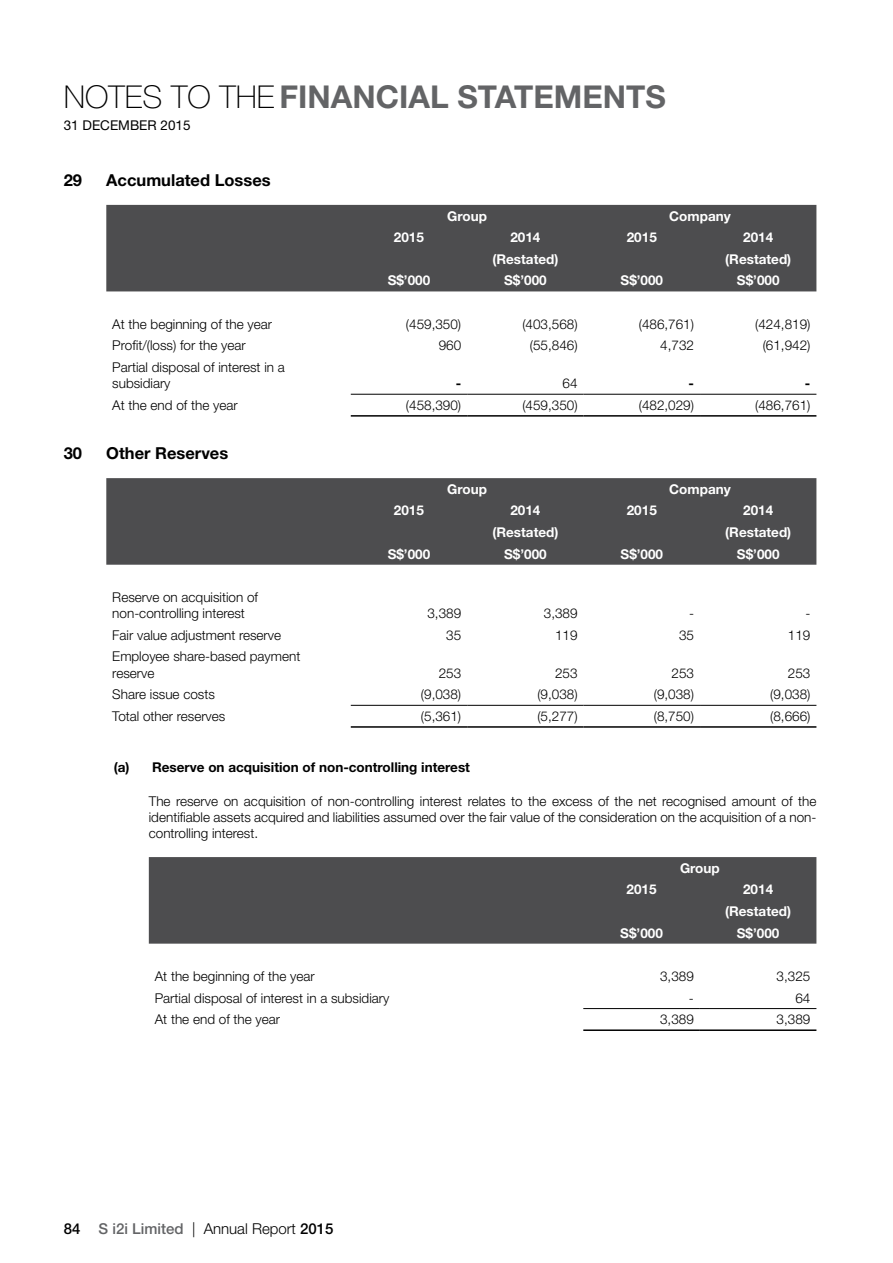
<style>
.page{position:relative;width:893px;height:1263px;background:#fff}
.page>*{position:absolute;margin:0;border:0;box-sizing:border-box;transform-origin:0 0}
.t1{font:700 31.5px "Helvetica Neue LT Std";color:#636466}
.t2{font:700 16.5px "Helvetica Neue LT Std";color:#000}
.t3{font:300 15px "Helvetica Neue LT Std";color:#000}
.t4{font:300 13.5px/16.2px "Helvetica Neue LT Std";color:#000}
.t5{font:700 13.5px/21.6px "Helvetica Neue LT Std";color:#fff;text-align:center}
.t6{font:700 13.5px "Helvetica Neue LT Std";color:#000}
.t7{font:13.5px "Helvetica Neue LT Std";color:#000}
.s1{font-weight:100;color:#000}
.s2{font-weight:500}
.s3{font-weight:500;color:#636466}
</style>
<div class="page">
<div style="left:106px;top:205px;width:710px;height:86px;background:#4d4d4f"></div>
<hr style="left:351px;top:394px;width:116px;height:1px;background:#000">
<hr style="left:467px;top:394px;width:117px;height:1px;background:#000">
<hr style="left:584px;top:394px;width:116px;height:1px;background:#000">
<hr style="left:700px;top:394px;width:116px;height:1px;background:#000">
<hr style="left:351px;top:415px;width:116px;height:2px;background:#000">
<hr style="left:467px;top:415px;width:117px;height:2px;background:#000">
<hr style="left:584px;top:415px;width:116px;height:2px;background:#000">
<hr style="left:700px;top:415px;width:116px;height:2px;background:#000">
<div style="left:106px;top:478px;width:710px;height:87px;background:#4d4d4f"></div>
<hr style="left:351px;top:705px;width:116px;height:1px;background:#000">
<hr style="left:467px;top:705px;width:117px;height:1px;background:#000">
<hr style="left:584px;top:705px;width:116px;height:1px;background:#000">
<hr style="left:700px;top:705px;width:116px;height:1px;background:#000">
<hr style="left:351px;top:726px;width:116px;height:2px;background:#000">
<hr style="left:467px;top:726px;width:117px;height:2px;background:#000">
<hr style="left:584px;top:726px;width:116px;height:2px;background:#000">
<hr style="left:700px;top:726px;width:116px;height:2px;background:#000">
<div style="left:149px;top:857px;width:667px;height:87px;background:#4d4d4f"></div>
<hr style="left:583px;top:1008px;width:117px;height:1px;background:#000">
<hr style="left:700px;top:1008px;width:116px;height:1px;background:#000">
<hr style="left:583px;top:1029px;width:117px;height:2px;background:#000">
<hr style="left:700px;top:1029px;width:116px;height:2px;background:#000">
<h1 class="t1" style="left:64px;top:77px;width:603px"><span class="s1">NOTES TO THE</span> FINANCIAL STATEMENTS</h1>
<p class="t7" style="left:64px;top:117px;width:128px">31 DECEMBER 2015</p>
<p class="t2" style="left:64px;top:170px;width:20px">29</p>
<p class="t2" style="left:106px;top:170px;width:166px">Accumulated Losses</p>
<p class="t5" style="left:447px;top:205px;width:41px">Group</p>
<p class="t5" style="left:669px;top:205px;width:63px">Company</p>
<p class="t5" style="left:394px;top:226px;width:32px">2015</p>
<p class="t5" style="left:510px;top:226px;width:32px">2014</p>
<p class="t5" style="left:627px;top:226px;width:32px">2015</p>
<p class="t5" style="left:743px;top:226px;width:32px">2014</p>
<p class="t5" style="left:492px;top:248px;width:67px">(Restated)</p>
<p class="t5" style="left:725px;top:248px;width:67px">(Restated)</p>
<p class="t5" style="left:388px;top:270px;width:44px">S$’000</p>
<p class="t5" style="left:504px;top:270px;width:44px">S$’000</p>
<p class="t5" style="left:621px;top:270px;width:44px">S$’000</p>
<p class="t5" style="left:737px;top:270px;width:44px">S$’000</p>
<p class="t4" style="left:112px;top:316px;width:161px">At the beginning of the year</p>
<p class="t4" style="left:406px;top:316px;width:57px">(459,350)</p>
<p class="t4" style="left:522px;top:316px;width:57px">(403,568)</p>
<p class="t4" style="left:639px;top:316px;width:57px">(486,761)</p>
<p class="t4" style="left:755px;top:316px;width:57px">(424,819)</p>
<p class="t4" style="left:112px;top:337px;width:135px">Profit/(loss) for the year</p>
<p class="t4" style="left:439px;top:337px;width:24px">960</p>
<p class="t4" style="left:530px;top:337px;width:49px">(55,846)</p>
<p class="t4" style="left:660px;top:337px;width:35px">4,732</p>
<p class="t4" style="left:763px;top:337px;width:49px">(61,942)</p>
<p class="t4" style="left:112px;top:359px;width:174px">Partial disposal of interest in a subsidiary</p>
<p class="t6" style="left:456px;top:375px;width:7px">-</p>
<p class="t4" style="left:563px;top:375px;width:17px">64</p>
<p class="t6" style="left:688px;top:375px;width:7px">-</p>
<p class="t6" style="left:805px;top:375px;width:7px">-</p>
<p class="t4" style="left:112px;top:397px;width:127px">At the end of the year</p>
<p class="t4" style="left:406px;top:397px;width:57px">(458,390)</p>
<p class="t4" style="left:522px;top:397px;width:57px">(459,350)</p>
<p class="t4" style="left:639px;top:397px;width:57px">(482,029)</p>
<p class="t4" style="left:755px;top:397px;width:57px">(486,761)</p>
<p class="t2" style="left:64px;top:443px;width:20px">30</p>
<p class="t2" style="left:106px;top:443px;width:123px">Other Reserves</p>
<p class="t4" style="left:112px;top:589px;width:147px">Reserve on acquisition of non-controlling interest</p>
<p class="t5" style="left:447px;top:478px;width:41px">Group</p>
<p class="t5" style="left:669px;top:478px;width:63px">Company</p>
<p class="t5" style="left:394px;top:499px;width:32px">2015</p>
<p class="t5" style="left:510px;top:499px;width:32px">2014</p>
<p class="t5" style="left:627px;top:499px;width:32px">2015</p>
<p class="t5" style="left:743px;top:499px;width:32px">2014</p>
<p class="t5" style="left:492px;top:521px;width:67px">(Restated)</p>
<p class="t5" style="left:725px;top:521px;width:67px">(Restated)</p>
<p class="t5" style="left:388px;top:543px;width:44px">S$’000</p>
<p class="t5" style="left:504px;top:543px;width:44px">S$’000</p>
<p class="t5" style="left:621px;top:543px;width:44px">S$’000</p>
<p class="t5" style="left:737px;top:543px;width:44px">S$’000</p>
<p class="t4" style="left:427px;top:605px;width:35px">3,389</p>
<p class="t4" style="left:544px;top:605px;width:35px">3,389</p>
<p class="t4" style="left:689px;top:605px;width:6px">-</p>
<p class="t4" style="left:805px;top:605px;width:6px">-</p>
<p class="t4" style="left:112px;top:627px;width:170px">Fair value adjustment reserve</p>
<p class="t4" style="left:446px;top:627px;width:17px">35</p>
<p class="t4" style="left:555px;top:627px;width:24px">119</p>
<p class="t4" style="left:679px;top:627px;width:17px">35</p>
<p class="t4" style="left:788px;top:627px;width:24px">119</p>
<p class="t4" style="left:112px;top:648px;width:190px">Employee share-based payment reserve</p>
<p class="t4" style="left:439px;top:664px;width:24px">253</p>
<p class="t4" style="left:555px;top:664px;width:24px">253</p>
<p class="t4" style="left:671px;top:664px;width:24px">253</p>
<p class="t4" style="left:788px;top:664px;width:24px">253</p>
<p class="t4" style="left:112px;top:686px;width:104px">Share issue costs</p>
<p class="t4" style="left:421px;top:686px;width:42px">(9,038)</p>
<p class="t4" style="left:537px;top:686px;width:42px">(9,038)</p>
<p class="t4" style="left:654px;top:686px;width:42px">(9,038)</p>
<p class="t4" style="left:770px;top:686px;width:42px">(9,038)</p>
<p class="t4" style="left:112px;top:708px;width:115px">Total other reserves</p>
<p class="t4" style="left:421px;top:708px;width:42px">(5,361)</p>
<p class="t4" style="left:537px;top:708px;width:42px">(5,277)</p>
<p class="t4" style="left:654px;top:708px;width:42px">(8,750)</p>
<p class="t4" style="left:770px;top:708px;width:42px">(8,666)</p>
<p class="t6" style="left:114px;top:758px;width:17px">(a)</p>
<p class="t6" style="left:152px;top:758px;width:319px">Reserve on acquisition of non-controlling interest</p>
<p class="t4" style="left:149px;top:793px;width:669px;text-align:justify">The reserve on acquisition of non-controlling interest relates to the excess of the net recognised amount of the identifiable assets acquired and liabilities assumed over the fair value of the consideration on the acquisition of a non&shy;controlling interest.</p>
<p class="t5" style="left:680px;top:857px;width:41px">Group</p>
<p class="t5" style="left:627px;top:878px;width:32px">2015</p>
<p class="t5" style="left:725px;top:878px;width:67px">2014 (Restated)</p>
<p class="t5" style="left:620px;top:922px;width:44px">S$’000</p>
<p class="t5" style="left:737px;top:922px;width:44px">S$’000</p>
<p class="t4" style="left:155px;top:968px;width:161px">At the beginning of the year</p>
<p class="t4" style="left:660px;top:968px;width:35px">3,389</p>
<p class="t4" style="left:777px;top:968px;width:35px">3,325</p>
<p class="t4" style="left:155px;top:989px;width:236px">Partial disposal of interest in a subsidiary</p>
<p class="t4" style="left:689px;top:989px;width:6px">-</p>
<p class="t4" style="left:795px;top:989px;width:17px">64</p>
<p class="t4" style="left:155px;top:1011px;width:127px">At the end of the year</p>
<p class="t4" style="left:660px;top:1011px;width:35px">3,389</p>
<p class="t4" style="left:777px;top:1011px;width:35px">3,389</p>
<p class="t3" style="left:64px;top:1220px;width:271px"><span class="s2">84</span> <span class="s3">S i2i Limited</span> | Annual Report <span class="s2">2015</span></p>
</div>
